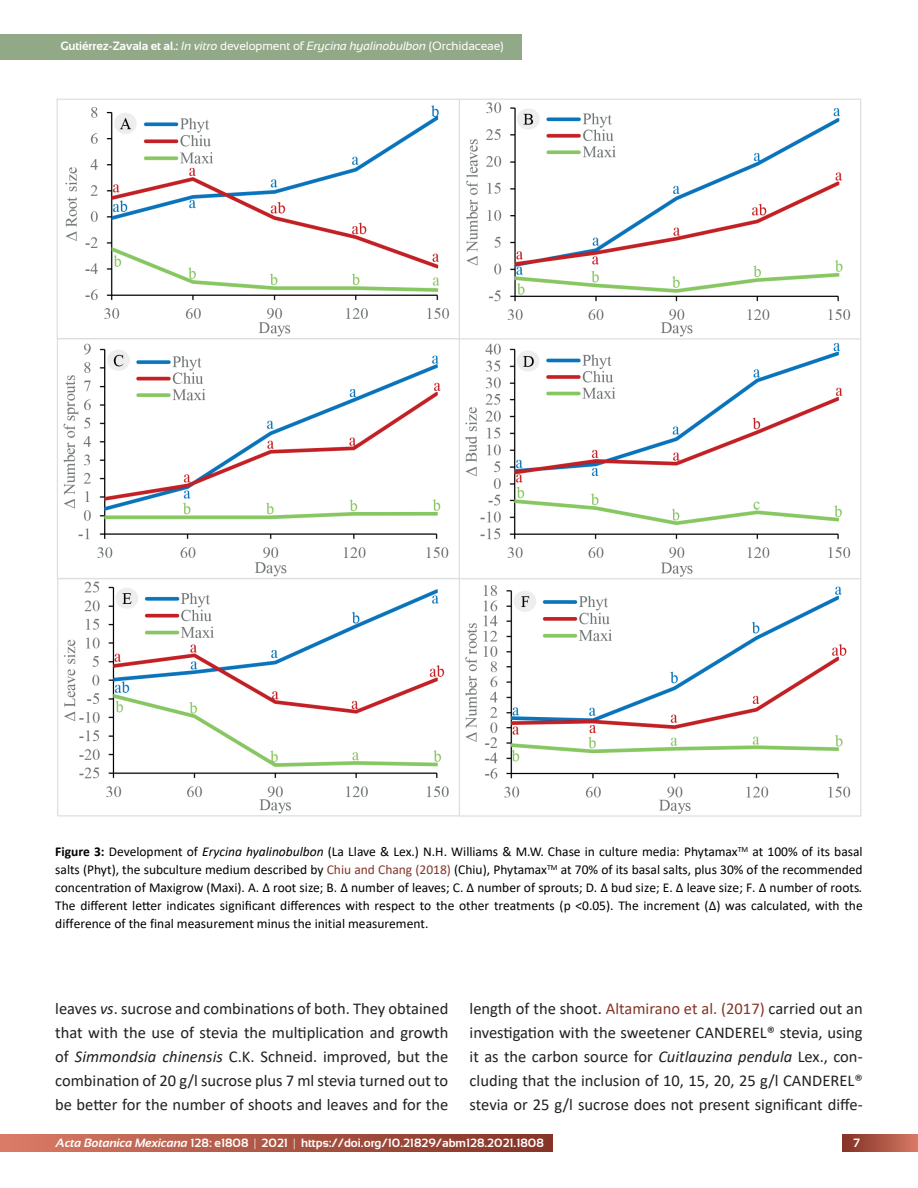
<style>
.page{position:relative;width:918px;height:1188px;background:#fff}
.page>*{position:absolute;margin:0;border:0;box-sizing:border-box;transform-origin:0 0}
.t1{font:16.5px/24px "Calibri";color:#231f20;text-align:justify}
.t2{font:13.5px/18px "Calibri";color:#000001;text-align:justify}
.t3{font:700 12px "Sansation";color:#fff}
.t4{font:italic 12px "Sansation";letter-spacing:-.01em;color:#fff}
.s1{font-weight:700;font-style:normal}
.s2{font-style:normal}
.s3{font-weight:700}
.s4{font-style:italic}
.s5{color:#853427}
.s6{font-weight:300}
</style>
<div class="page">
<div style="left:0;top:34px;width:521px;height:25px;background:#91a987"></div>
<div style="left:843px;top:1134px;width:75px;height:17px;background:linear-gradient(to right,#833225,#d77964)"></div>
<div style="left:0;top:1134px;width:553px;height:17px;background:linear-gradient(to right,#d87a65,#823225)"></div>
<img style="left:56px;top:98px;width:806px;height:719px">
<p class="t4" style="left:61px;top:39px;width:445px"><span class="s1">Gutiérrez-Zavala et al.:</span> In vitro <span class="s2">development of</span> Erycina hyalinobulbon <span class="s2">(Orchidaceae)</span></p>
<p class="t2" style="left:55px;top:842px;width:809px"><span class="s3">Figure 3:</span> Development of <span class="s4">Erycina hyalinobulbon</span> (La Llave &amp; Lex.) N.H. Williams &amp; M.W. Chase in culture media: Phytamax<sup>TM</sup> at 100% of its basal salts (Phyt), the subculture medium described by <span class="s5">Chiu and Chang (2018)</span> (Chiu), Phytamax<sup>TM</sup> at 70% of its basal salts, plus 30% of the recommended concentration of Maxigrow (Maxi). A. Δ root size; B. Δ number of leaves; C. Δ number of sprouts; D. Δ bud size; E. Δ leave size; F. Δ number of roots<span class="s4">.<br></span>The different letter indicates significant differences with respect to the other treatments (p &lt;0.05). The increment (∆) was calculated, with the difference of the final measurement minus the initial measurement.</p>
<p class="t1" style="left:55px;top:996px;width:395px">leaves <span class="s4">vs</span>. sucrose and combinations of both. They obtained that with the use of stevia the multiplication and growth of <span class="s4">Simmondsia chinensis</span> C.K. Schneid. improved, but the combination of 20 g/l sucrose plus 7 ml stevia turned out to be better for the number of shoots and leaves and for the</p>
<p class="t1" style="left:470px;top:996px;width:395px">length of the shoot. <span class="s5">Altamirano et al. (2017)</span> carried out an investigation with the sweetener CANDEREL® stevia, using it as the carbon source for <span class="s4">Cuitlauzina pendula</span> Lex., con&shy;cluding that the inclusion of 10, 15, 20, 25 g/l CANDEREL® stevia or 25 g/l sucrose does not present significant diffe-</p>
<p class="t3" style="left:56px;top:1136px;width:489px"><span class="s4">Acta Botanica Mexicana</span> 128: e1808 <span class="s6">|</span> 2021 <span class="s6">|</span> https://doi.org/10.21829/abm128.2021.1808</p>
<p class="t3" style="left:853px;top:1136px;width:8px">7</p>
</div>
